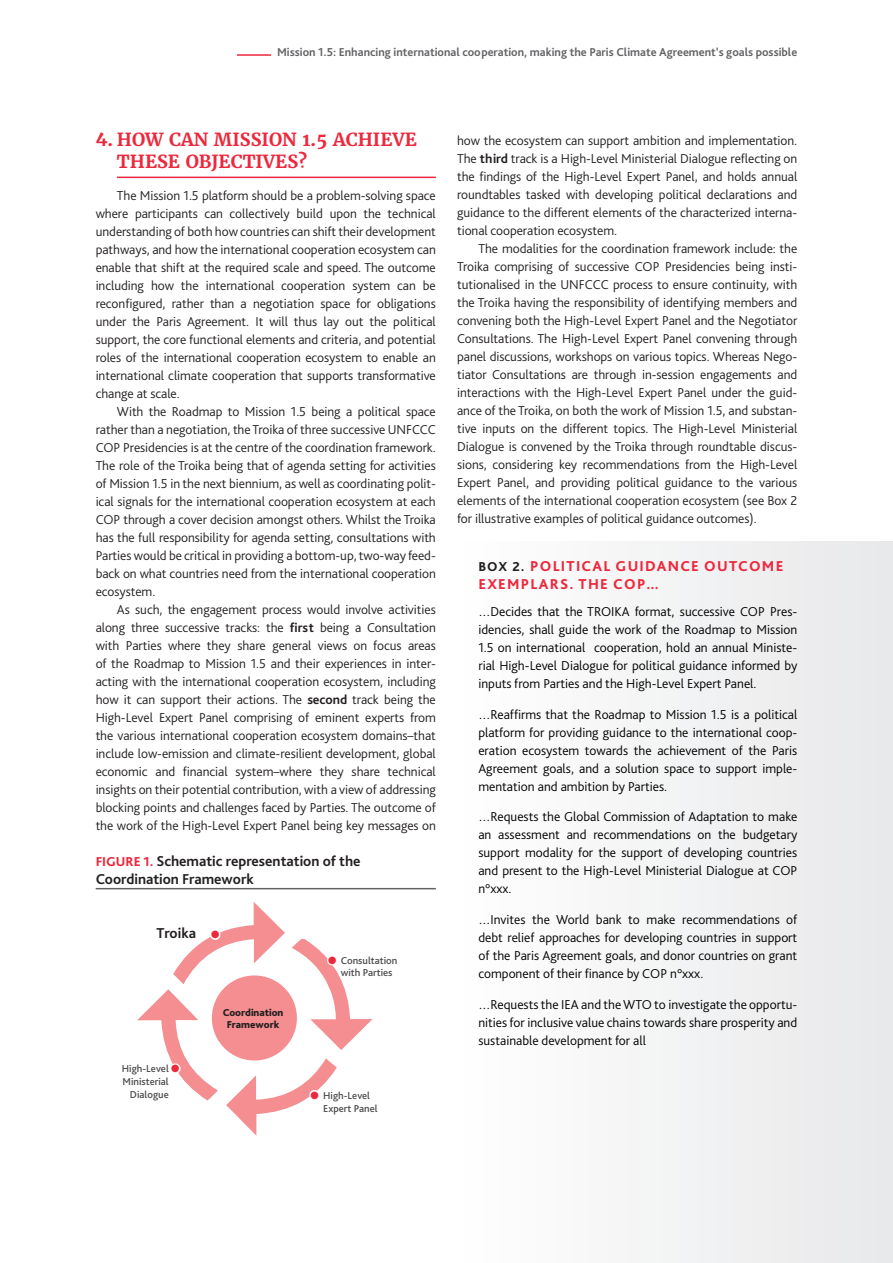
<style>
.page{position:relative;width:893px;height:1263px;background:#fff}
.page>*{position:absolute;margin:0;border:0;box-sizing:border-box;transform-origin:0 0}
.t1{font:700 18px/22.5px "Merriweather";color:#ed283c}
.t2{font:700 15px/18px "Bliss Pro";color:#231f20}
.t3{font:800 15px/18px "Bliss Pro";letter-spacing:.085em;color:#ed283c}
.t4{font:300 13.5px/18px "Bliss Pro";letter-spacing:-.005em;color:#231f20;text-align:justify}
.t5{font:300 13.5px/18px "Bliss Pro";color:#000001;text-align:justify}
.t6{font:700 12px "Bliss Pro";color:#636366}
.t7{font:500 10.5px/12.8px "Bliss Pro";color:#4b4c4d}
.t8{font:800 10.5px/12.8px "Bliss Pro";color:#231f20;text-align:center}
.s1{font-weight:900}
.s2{font-weight:700}
.s3{font-weight:800;font-size:13.5px;color:#ed283c}
.s4{color:#fff}
.s5{font-size:13.5px;color:#231f20}
</style>
<div class="page">
<div style="left:457px;top:542px;width:436px;height:721px;background:#f3f4f4"></div>
<hr style="left:237px;top:54px;width:34px;height:2px;background:#ed283c">
<hr style="left:117px;top:177px;width:319px;height:1px;background:#ed283c">
<hr style="left:96px;top:888px;width:340px;height:1px;background:#636366">
<svg style="left:137px;top:902px;width:235px;height:234px"></svg>
<div style="left:212px;top:975px;width:85px;height:85px;background:#f48e91;border-radius:50%"></div>
<p class="t6" style="left:277px;top:44px;width:522px">Mission 1.5: Enhancing international cooperation, making the Paris Climate Agreement’s goals possible</p>
<h1 class="t1" style="left:117px;top:128px;width:301px;text-indent:-21px"><span class="s1">4.</span> HOW CAN MISSION 1.5 ACHIEVE<br>THESE OBJECTIVES?</h1>
<p class="t4" style="left:96px;top:186px;width:342px;text-indent:21px">The Mission 1.5 platform should be a problem-solving space where participants can collectively build upon the technical understanding of both how countries can shift their development pathways, and how the international cooperation ecosystem can enable that shift at the required scale and speed. The outcome including how the international cooperation system can be reconfigured, rather than a negotiation space for obligations under the Paris Agreement. It will thus lay out the political support, the core functional elements and criteria, and potential roles of the international cooperation ecosystem to enable an international climate cooperation that supports transformative change at scale.</p>
<p class="t4" style="left:96px;top:402px;width:342px;text-indent:21px">With the Roadmap to Mission 1.5 being a political space rather than a negotiation, the Troika of three successive UNFCCC COP Presidencies is at the centre of the coordination framework.<br>The role of the Troika being that of agenda setting for activities of Mission 1.5 in the next biennium, as well as coordinating polit&shy;ical signals for the international cooperation ecosystem at each COP through a cover decision amongst others. Whilst the Troika has the full responsibility for agenda setting, consultations with Parties would be critical in providing a bottom-up, two-way feed&shy;back on what countries need from the international cooperation ecosystem.</p>
<p class="t4" style="left:96px;top:600px;width:342px;text-indent:21px">As such, the engagement process would involve activities along three successive tracks: the <span class="s2">first</span> being a Consultation with Parties where they share general views on focus areas of the Roadmap to Mission 1.5 and their experiences in inter&shy;acting with the international cooperation ecosystem, including how it can support their actions. The <span class="s2">second</span> track being the High-Level Expert Panel comprising of eminent experts from the various international cooperation ecosystem domains–that include low-emission and climate-resilient development, global economic and financial system–where they share technical insights on their potential contribution, with a view of addressing blocking points and challenges faced by Parties. The outcome of the work of the High-Level Expert Panel being key messages on</p>
<p class="t2" style="left:96px;top:851px;width:266px"><span class="s3">FIGURE 1.</span> Schematic representation of the<br>Coordination Framework</p>
<p class="t2" style="left:156px;top:924px;width:65px">Troika <span class="s4">●</span></p>
<p class="t7" style="left:122px;top:1062px;width:59px">High-Level <span class="s4">●<br></span>Ministerial</p>
<p class="t7" style="left:130px;top:1088px;width:40px">Dialogue</p>
<p class="t8" style="left:223px;top:1006px;width:62px">Coordination<br>Framework</p>
<p class="t7" style="left:341px;top:954px;width:58px;text-indent:-13px"><span class="s4">●</span> Consultation with Parties</p>
<p class="t7" style="left:323px;top:1089px;width:56px;text-indent:-13px"><span class="s4">●</span> High-Level<br>Expert Panel</p>
<p class="t4" style="left:457px;top:132px;width:342px">how the ecosystem can support ambition and implementation.<br>The <span class="s2">third</span> track is a High-Level Ministerial Dialogue reflecting on the findings of the High-Level Expert Panel, and holds annual roundtables tasked with developing political declarations and guidance to the different elements of the characterized interna&shy;tional cooperation ecosystem.</p>
<p class="t4" style="left:457px;top:240px;width:342px;text-indent:21px">The modalities for the coordination framework include: the Troika comprising of successive COP Presidencies being insti&shy;tutionalised in the UNFCCC process to ensure continuity, with the Troika having the responsibility of identifying members and convening both the High-Level Expert Panel and the Negotiator Consultations. The High-Level Expert Panel convening through panel discussions, workshops on various topics. Whereas Nego&shy;tiator Consultations are through in-session engagements and interactions with the High-Level Expert Panel under the guid&shy;ance of the Troika, on both the work of Mission 1.5, and substan&shy;tive inputs on the different topics. The High-Level Ministerial Dialogue is convened by the Troika through roundtable discus&shy;sions, considering key recommendations from the High-Level Expert Panel, and providing political guidance to the various elements of the international cooperation ecosystem (see Box 2 for illustrative examples of political guidance outcomes).</p>
<p class="t3" style="left:478px;top:557px;width:306px"><span class="s5">BOX 2.</span> POLITICAL GUIDANCE OUTCOME<br>EXEMPLARS. THE COP…</p>
<p class="t5" style="left:478px;top:602px;width:320px">…Decides that the TROIKA format, successive COP Pres&shy;idencies, shall guide the work of the Roadmap to Mission 1.5 on international cooperation, hold an annual Ministe&shy;rial High-Level Dialogue for political guidance informed by inputs from Parties and the High-Level Expert Panel.</p>
<p class="t5" style="left:478px;top:705px;width:320px">…Reaffirms that the Roadmap to Mission 1.5 is a political platform for providing guidance to the international coop&shy;eration ecosystem towards the achievement of the Paris Agreement goals, and a solution space to support imple&shy;mentation and ambition by Parties.</p>
<p class="t5" style="left:478px;top:808px;width:320px">…Requests the Global Commission of Adaptation to make an assessment and recommendations on the budgetary support modality for the support of developing countries and present to the High-Level Ministerial Dialogue at COP n°xxx.</p>
<p class="t5" style="left:478px;top:911px;width:320px">…Invites the World bank to make recommendations of debt relief approaches for developing countries in support of the Paris Agreement goals, and donor countries on grant component of their finance by COP n°xxx.</p>
<p class="t5" style="left:478px;top:995px;width:320px">…Requests the IEA and the WTO to investigate the opportu&shy;nities for inclusive value chains towards share prosperity and sustainable development for all</p>
</div>
